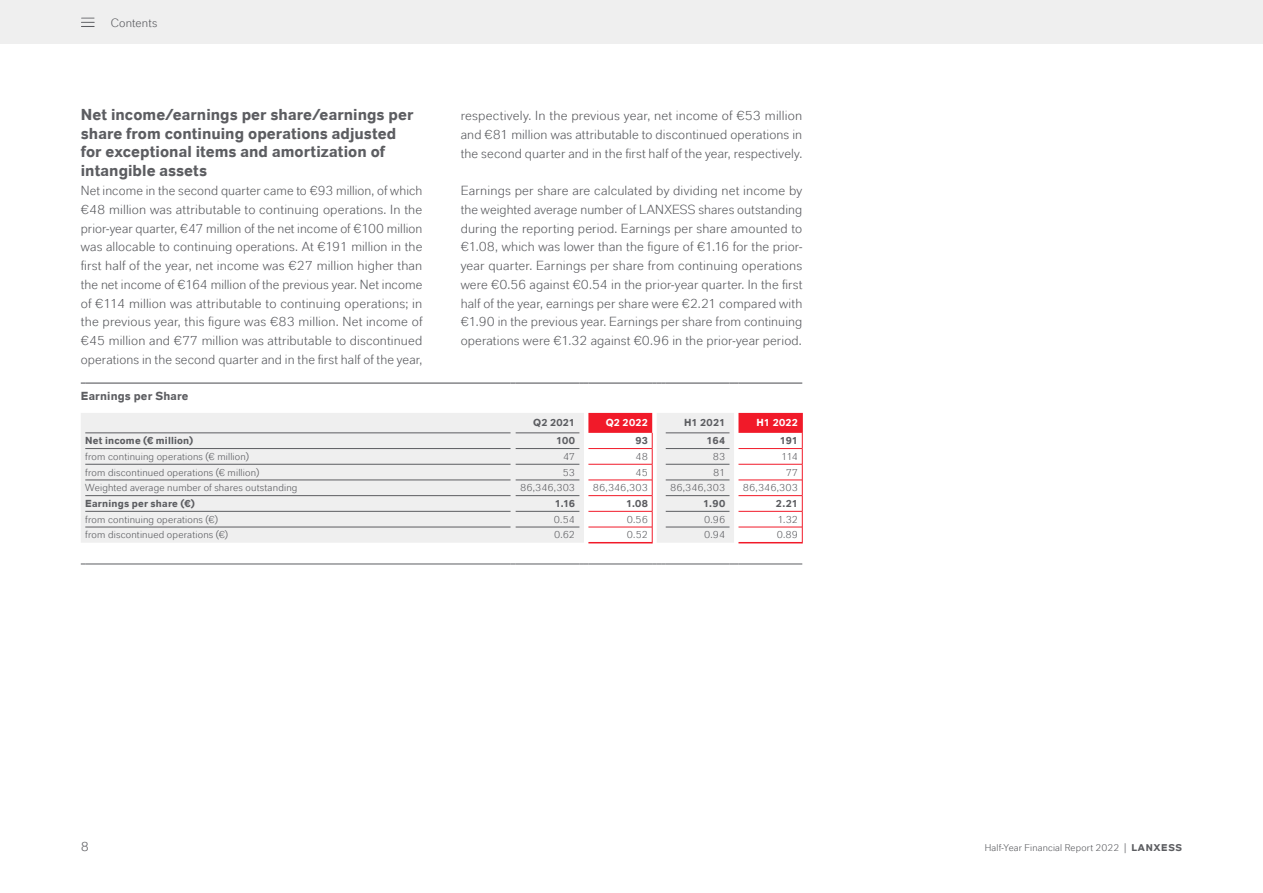
<style>
.page{position:relative;width:1263px;height:893px;background:#fff}
.page>*{position:absolute;margin:0;border:0;box-sizing:border-box;transform-origin:0 0}
.t1{font:700 15.75px/18.8px "Lanxess";letter-spacing:.005em;color:#5c5d61}
.t2{font:13.2px/18.8px "Lanxess";letter-spacing:.01em;color:#5c5d61;text-align:justify}
.t3{font:12px "Lanxess";letter-spacing:.015em;color:#5c5d61}
.t4{font:700 11.7px "Lanxess";letter-spacing:.015em;color:#5c5d61}
.t5{font:10.2px "Lanxess";letter-spacing:.015em;color:#5c5d61}
.t6{font:700 10.2px "Lanxess";letter-spacing:.02em;color:#5c5d61}
.t7{font:700 10.2px "Lanxess";letter-spacing:.015em;color:#fff}
.t8{font:9.75px "Lanxess";letter-spacing:.015em;color:#5c5d61}
.s1{font-weight:700}
</style>
<div class="page">
<div style="left:81px;top:413px;width:503px;height:130px;background:#efefef"></div>
<hr style="left:85px;top:433px;width:425px;height:1px;background:#5c5d61">
<hr style="left:516px;top:433px;width:63px;height:1px;background:#5c5d61">
<hr style="left:85px;top:382px;width:425px;height:2px;background:#5c5d61">
<svg style="left:510px;top:382px;width:6px;height:2px"></svg>
<hr style="left:516px;top:382px;width:63px;height:2px;background:#5c5d61">
<svg style="left:579px;top:382px;width:9px;height:2px"></svg>
<hr style="left:588px;top:382px;width:64px;height:2px;background:#5c5d61">
<svg style="left:652px;top:382px;width:14px;height:2px"></svg>
<hr style="left:666px;top:382px;width:63px;height:2px;background:#5c5d61">
<svg style="left:729px;top:382px;width:9px;height:2px"></svg>
<hr style="left:738px;top:382px;width:64px;height:2px;background:#5c5d61">
<hr style="left:85px;top:448px;width:425px;height:1px;background:#5c5d61">
<hr style="left:516px;top:448px;width:63px;height:1px;background:#5c5d61">
<hr style="left:85px;top:464px;width:425px;height:1px;background:#5c5d61">
<hr style="left:516px;top:464px;width:63px;height:1px;background:#5c5d61">
<hr style="left:85px;top:480px;width:425px;height:1px;background:#5c5d61">
<hr style="left:516px;top:480px;width:63px;height:1px;background:#5c5d61">
<hr style="left:85px;top:495px;width:425px;height:1px;background:#5c5d61">
<hr style="left:85px;top:511px;width:425px;height:1px;background:#5c5d61">
<hr style="left:85px;top:527px;width:425px;height:1px;background:#5c5d61">
<hr style="left:516px;top:527px;width:63px;height:1px;background:#5c5d61">
<hr style="left:516px;top:495px;width:63px;height:1px;background:#5c5d61">
<hr style="left:516px;top:511px;width:63px;height:1px;background:#5c5d61">
<hr style="left:85px;top:564px;width:425px;height:1px;background:#5c5d61">
<hr style="left:516px;top:564px;width:63px;height:1px;background:#5c5d61">
<hr style="left:588px;top:564px;width:64px;height:1px;background:#5c5d61">
<svg style="left:652px;top:564px;width:14px;height:1px"></svg>
<hr style="left:666px;top:564px;width:63px;height:1px;background:#5c5d61">
<hr style="left:738px;top:564px;width:64px;height:1px;background:#5c5d61">
<svg style="left:588px;top:413px;width:215px;height:130px"></svg>
<div style="left:0;top:1px;width:1263px;height:43px;background:#efefef"></div>
<hr style="left:83px;top:17px;width:14px;height:4px;background:#000;opacity:.75">
<hr style="left:83px;top:26px;width:14px;height:3px;background:#000;opacity:.75">
<svg style="left:81px;top:17px;width:13px;height:12px"></svg>
<hr style="left:83px;top:22px;width:14px;height:3px;background:#000;opacity:.75">
<p class="t3" style="left:111px;top:16px;width:48px">Contents</p>
<p class="t1" style="left:81px;top:104px;width:334px">Net income/earnings per share/earnings per share from continuing operations adjusted for exceptional items and amortization of intangible assets</p>
<p class="t2" style="left:81px;top:181px;width:343px">Net income in the second quarter came to €93 million, of which €48 million was attributable to continuing operations. In the prior-year quarter, €47 million of the net income of €100 million was allocable to continuing operations. At €191 million in the first half of the year, net income was €27 million higher than the net income of €164 million of the previous year. Net income of €114 million was attributable to continuing operations; in the previous year, this figure was €83 million. Net income of €45 million and €77 million was attributable to discontinued operations in the second quarter and in the first half of the year,</p>
<p class="t4" style="left:81px;top:388px;width:109px">Earnings per Share</p>
<p class="t2" style="left:461px;top:106px;width:343px">respectively. In the previous year, net income of €53 million and €81 million was attributable to discontinued operations in the second quarter and in the first half of the year, respectively.</p>
<p class="t2" style="left:461px;top:181px;width:343px">Earnings per share are calculated by dividing net income by the weighted average number of LANXESS shares outstanding during the reporting period. Earnings per share amounted to €1.08, which was lower than the figure of €1.16 for the prior&shy;year quarter. Earnings per share from continuing operations were €0.56 against €0.54 in the prior-year quarter. In the first half of the year, earnings per share were €2.21 compared with €1.90 in the previous year. Earnings per share from continuing operations were €1.32 against €0.96 in the prior-year period.</p>
<p class="t6" style="left:533px;top:416px;width:43px">Q2 2021</p>
<p class="t7" style="left:606px;top:416px;width:44px">Q2 2022</p>
<p class="t6" style="left:684px;top:416px;width:43px">H1 2021</p>
<p class="t7" style="left:757px;top:416px;width:43px">H1 2022</p>
<p class="t6" style="left:85px;top:433px;width:110px">Net income (€ million)</p>
<p class="t6" style="left:556px;top:433px;width:20px">100</p>
<p class="t6" style="left:635px;top:433px;width:14px">93</p>
<p class="t6" style="left:707px;top:433px;width:20px">164</p>
<p class="t6" style="left:780px;top:433px;width:20px">191</p>
<p class="t5" style="left:85px;top:451px;width:165px">from continuing operations (€ million)</p>
<p class="t5" style="left:563px;top:451px;width:13px">47</p>
<p class="t5" style="left:636px;top:451px;width:14px">48</p>
<p class="t5" style="left:713px;top:451px;width:14px">83</p>
<p class="t5" style="left:781px;top:451px;width:18px">114</p>
<p class="t5" style="left:85px;top:466px;width:176px">from discontinued operations (€ million)</p>
<p class="t5" style="left:563px;top:466px;width:14px">53</p>
<p class="t5" style="left:636px;top:466px;width:14px">45</p>
<p class="t5" style="left:713px;top:466px;width:14px">81</p>
<p class="t5" style="left:786px;top:466px;width:14px">77</p>
<p class="t5" style="left:85px;top:482px;width:214px">Weighted average number of shares outstanding</p>
<p class="t5" style="left:520px;top:482px;width:57px">86,346,303</p>
<p class="t5" style="left:593px;top:482px;width:57px">86,346,303</p>
<p class="t5" style="left:670px;top:482px;width:57px">86,346,303</p>
<p class="t5" style="left:743px;top:482px;width:57px">86,346,303</p>
<p class="t6" style="left:85px;top:496px;width:111px">Earnings per share (€)</p>
<p class="t6" style="left:555px;top:496px;width:22px">1.16</p>
<p class="t6" style="left:626px;top:496px;width:23px">1.08</p>
<p class="t6" style="left:703px;top:496px;width:23px">1.90</p>
<p class="t6" style="left:776px;top:496px;width:24px">2.21</p>
<p class="t5" style="left:85px;top:513px;width:134px">from continuing operations (€)</p>
<p class="t5" style="left:554px;top:513px;width:23px">0.54</p>
<p class="t5" style="left:627px;top:513px;width:23px">0.56</p>
<p class="t5" style="left:704px;top:513px;width:23px">0.96</p>
<p class="t5" style="left:777px;top:513px;width:22px">1.32</p>
<p class="t5" style="left:85px;top:529px;width:145px">from discontinued operations (€)</p>
<p class="t5" style="left:554px;top:529px;width:23px">0.62</p>
<p class="t5" style="left:627px;top:529px;width:23px">0.52</p>
<p class="t5" style="left:704px;top:529px;width:23px">0.94</p>
<p class="t5" style="left:777px;top:529px;width:23px">0.89</p>
<p class="t2" style="left:81px;top:837px;width:10px">8</p>
<p class="t8" style="left:985px;top:842px;width:199px">Half-Year Financial Report 2022 | <span class="s1">LANXESS</span></p>
</div>
